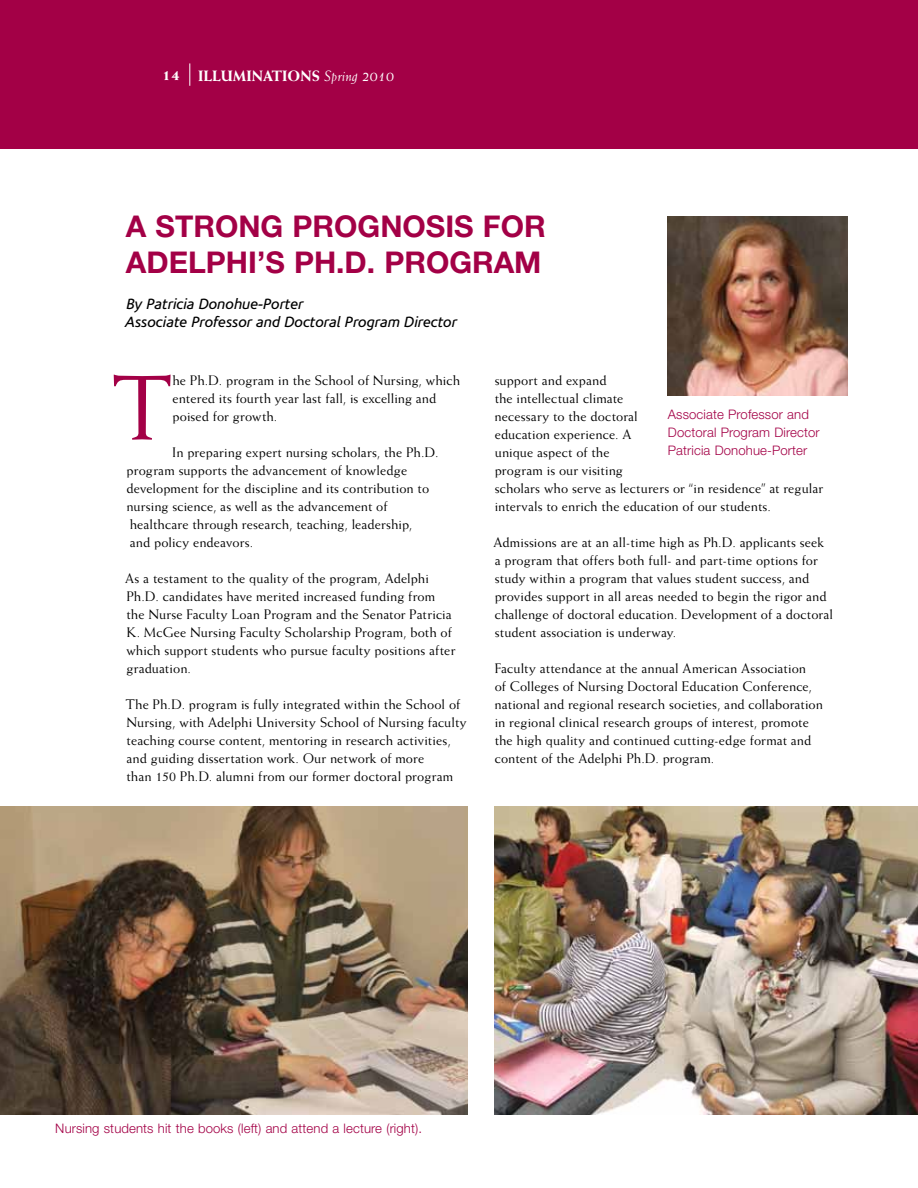
<style>
.page{position:relative;width:918px;height:1188px;background:#fff}
.page>*{position:absolute;margin:0;border:0;box-sizing:border-box;transform-origin:0 0}
.t1{font:91.65px "Weiss Std";color:#a30046}
.t2{font:700 30px/36px "Helvetica Neue LT Std";color:#a30046}
.t3{font:italic 15px/18px "Corisande";color:#000}
.t4{font:800 15px "Weiss Std";letter-spacing:.005em;color:#fff}
.t5{font:13.8px/18px "Weiss Std";letter-spacing:.005em;color:#000}
.t6{font:300 13.2px/18px "Helvetica Neue LT Std";letter-spacing:.01em;color:#a30046}
.s1{font-weight:400;font-style:italic}
.s2{font-weight:400;font-style:italic;font-size:18px}
</style>
<div class="page">
<img style="left:668px;top:216px;width:180px;height:180px">
<img style="left:0;top:806px;width:467px;height:309px">
<img style="left:494px;top:806px;width:424px;height:309px">
<div style="left:0;top:0;width:918px;height:148px;background:#a30046"></div>
<svg style="left:189px;top:63px;width:1px;height:23px"></svg>
<p class="t4" style="left:162px;top:67px;width:233px">14 ILLUMINATIONS <span class="s1">Spring</span> <span class="s2">2010</span></p>
<h2 class="t2" style="left:126px;top:208px;width:421px">A STRONG PROGNOSIS FOR<br>ADELPHI’S PH.D. PROGRAM</h2>
<p class="t3" style="left:125px;top:296px;width:333px">By Patricia Donohue-Porter<br>Associate Professor and Doctoral Program Director</p>
<h1 class="t1" style="left:112px;top:355px;width:61px">T</h1>
<p class="t5" style="left:172px;top:371px;width:289px">he Ph.D. program in the School of Nursing, which entered its fourth year last fall, is excelling and poised for growth.</p>
<p class="t5" style="left:127px;top:443px;width:314px;text-indent:46px">In preparing expert nursing scholars, the Ph.D. program supports the advancement of knowledge development for the discipline and its contribution to nursing science, as well as the advancement of healthcare through research, teaching, leadership,<br>and policy endeavors.</p>
<p class="t5" style="left:125px;top:569px;width:332px">As a testament to the quality of the program, Adelphi Ph.D. candidates have merited increased funding from the Nurse Faculty Loan Program and the Senator Patricia K. McGee Nursing Faculty Scholarship Program, both of which support students who pursue faculty positions after graduation.</p>
<p class="t5" style="left:126px;top:695px;width:343px">The Ph.D. program is fully integrated within the School of Nursing, with Adelphi University School of Nursing faculty teaching course content, mentoring in research activities, and guiding dissertation work. Our network of more<br>than 150 Ph.D. alumni from our former doctoral program</p>
<p class="t5" style="left:495px;top:371px;width:330px">support and expand<br>the intellectual climate<br>necessary to the doctoral<br>education experience. A<br>unique aspect of the<br>program is our visiting<br>scholars who serve as lecturers or “in residence” at regular intervals to enrich the education of our students.</p>
<p class="t5" style="left:493px;top:533px;width:341px">Admissions are at an all-time high as Ph.D. applicants seek a program that offers both full- and part-time options for study within a program that values student success, and provides support in all areas needed to begin the rigor and challenge of doctoral education. Development of a doctoral student association is underway.</p>
<p class="t5" style="left:495px;top:659px;width:330px">Faculty attendance at the annual American Association<br>of Colleges of Nursing Doctoral Education Conference, national and regional research societies, and collaboration in regional clinical research groups of interest, promote the high quality and continued cutting-edge format and content of the Adelphi Ph.D. program.</p>
<p class="t6" style="left:668px;top:405px;width:153px">Associate Professor and<br>Doctoral Program Director<br>Patricia Donohue-Porter</p>
<p class="t6" style="left:55px;top:1119px;width:368px">Nursing students hit the books (left) and attend a lecture (right).</p>
</div>
